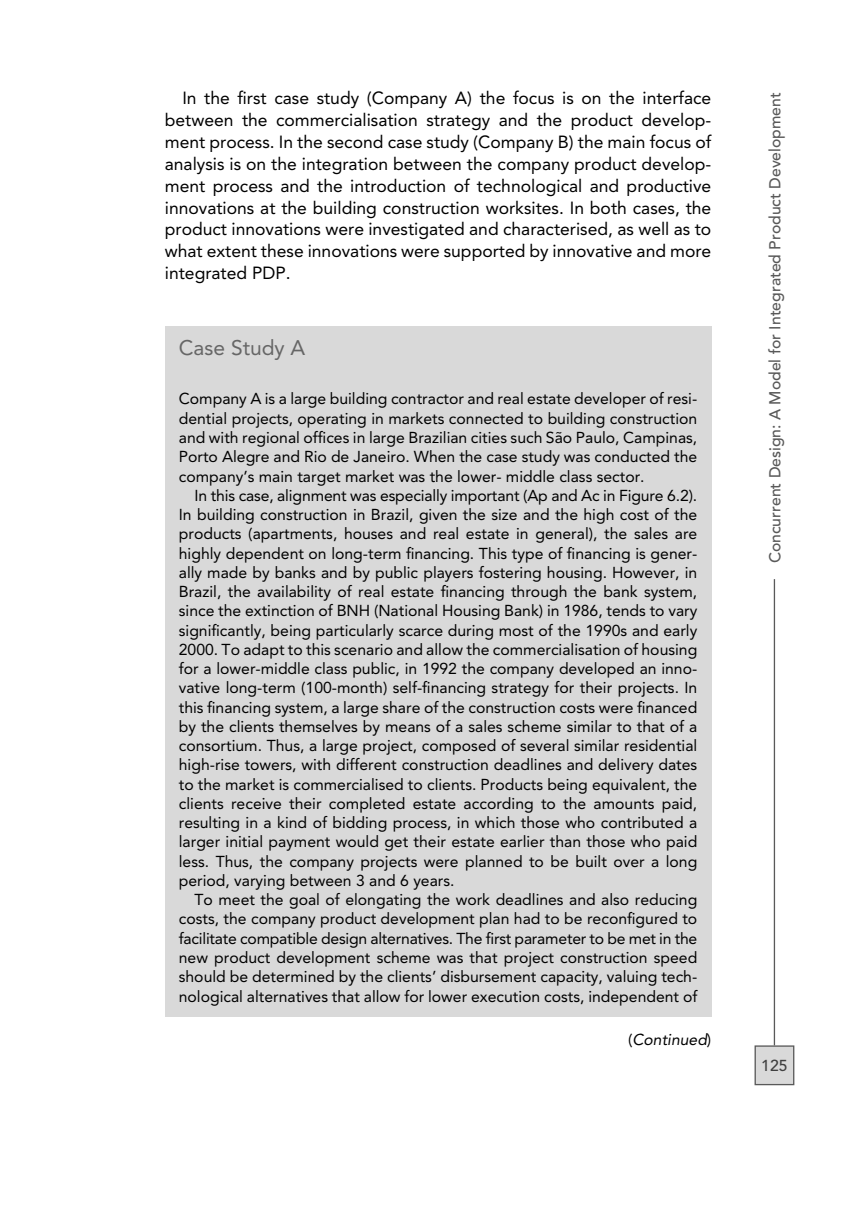
<style>
.page{position:relative;width:854px;height:1211px;background:#fff}
.page>*{position:absolute;margin:0;border:0;box-sizing:border-box;transform-origin:0 0}
.t1{font:21px "Avenir";color:#666}
.t2{font:17.5px/21.9px "Avenir";color:#000;text-align:justify}
.t3{font:15.75px/19.2px "Avenir";color:#000;text-align:justify}
.t4{font:500 15.75px "Avenir";color:#595959}
.t5{font:italic 15.75px "Avenir";color:#000}
.t6{font:500 15.75px "Avenir";color:#404040}
.s1{font-style:normal}
</style>
<div class="page">
<hr style="left:773px;top:579px;width:1px;height:466px;background:#595959">
<div style="left:755px;top:1046px;width:38px;height:38px;background:#d9d9d9"></div>
<div style="left:754px;top:1045px;width:40px;height:40px;border:1px solid #595959"></div>
<div style="left:165px;top:326px;width:546px;height:690px;background:#d9d9d9"></div>
<p class="t2" style="left:165px;top:89px;width:548px;text-indent:18px">In the first case study (Company A) the focus is on the interface between the commercialisation strategy and the product develop&shy;ment process. In the second case study (Company B) the main focus of analysis is on the integration between the company product develop&shy;ment process and the introduction of technological and productive innovations at the building construction worksites. In both cases, the product innovations were investigated and characterised, as well as to what extent these innovations were supported by innovative and more integrated PDP.</p>
<h1 class="t1" style="left:179px;top:339px;width:128px">Case Study A</h1>
<p class="t3" style="left:179px;top:390px;width:520px">Company A is a large building contractor and real estate developer of resi&shy;dential projects, operating in markets connected to building construction and with regional offices in large Brazilian cities such São Paulo, Campinas, Porto Alegre and Rio de Janeiro. When the case study was conducted the company’s main target market was the lower- middle class sector.</p>
<p class="t3" style="left:179px;top:487px;width:520px;text-indent:16px">In this case, alignment was especially important (Ap and Ac in Figure 6.2).<br>In building construction in Brazil, given the size and the high cost of the products (apartments, houses and real estate in general), the sales are highly dependent on long-term financing. This type of financing is gener&shy;ally made by banks and by public players fostering housing. However, in Brazil, the availability of real estate financing through the bank system, since the extinction of BNH (National Housing Bank) in 1986, tends to vary significantly, being particularly scarce during most of the 1990s and early 2000. To adapt to this scenario and allow the commercialisation of housing for a lower-middle class public, in 1992 the company developed an inno&shy;vative long-term (100-month) self-financing strategy for their projects. In this financing system, a large share of the construction costs were financed by the clients themselves by means of a sales scheme similar to that of a consortium. Thus, a large project, composed of several similar residential high-rise towers, with different construction deadlines and delivery dates to the market is commercialised to clients. Products being equivalent, the clients receive their completed estate according to the amounts paid, resulting in a kind of bidding process, in which those who contributed a larger initial payment would get their estate earlier than those who paid less. Thus, the company projects were planned to be built over a long period, varying between 3 and 6 years.</p>
<p class="t3" style="left:179px;top:891px;width:520px;text-indent:16px">To meet the goal of elongating the work deadlines and also reducing costs, the company product development plan had to be reconfigured to facilitate compatible design alternatives. The first parameter to be met in the new product development scheme was that project construction speed should be determined by the clients’ disbursement capacity, valuing tech&shy;nological alternatives that allow for lower execution costs, independent of</p>
<p class="t5" style="left:628px;top:1032px;width:85px"><span class="s1">(</span>Continued<span class="s1">)</span></p>
<p class="t4" style="left:768px;top:563px;width:472px;rotate:-90deg">Concurrent Design: A Model for Integrated Product Development</p>
<p class="t6" style="left:761px;top:1059px;width:28px">125</p>
</div>
